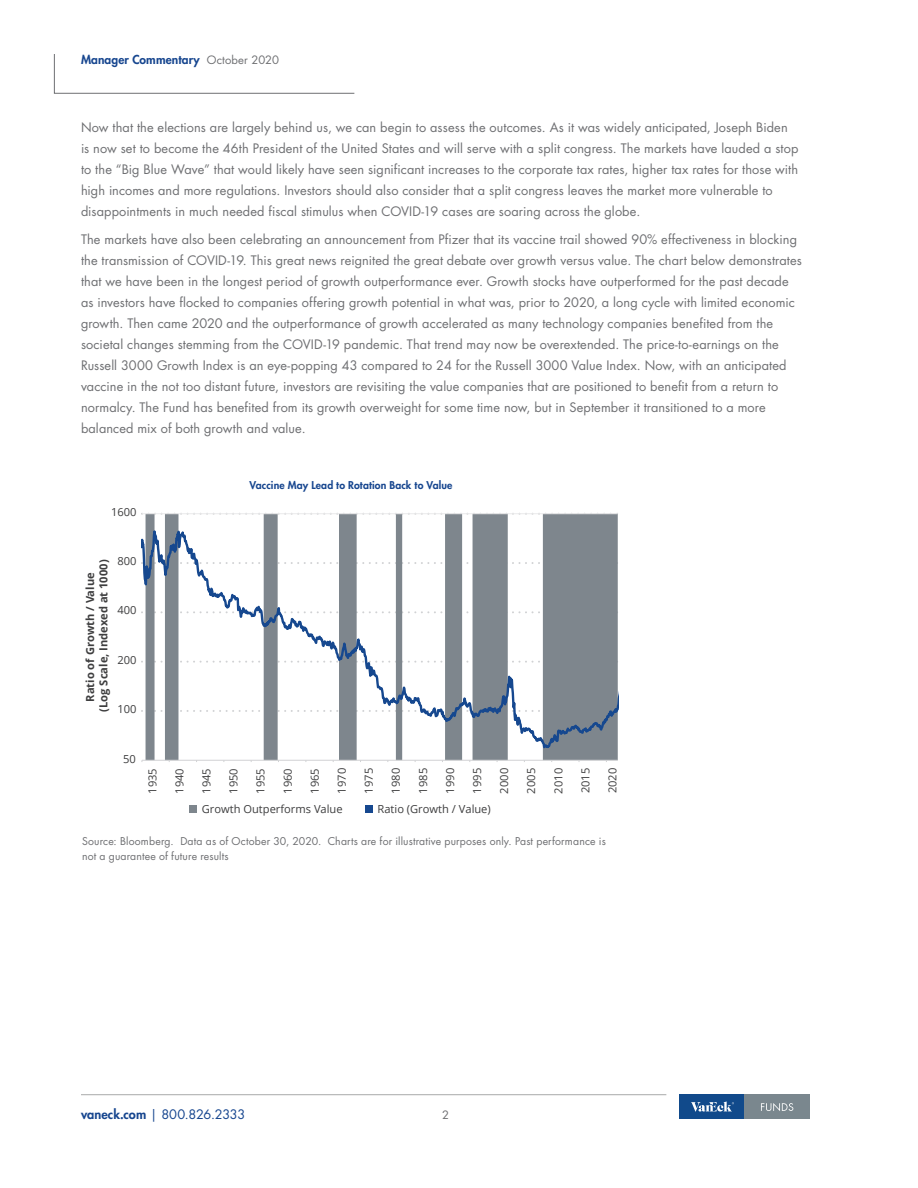
<style>
.page{position:relative;width:918px;height:1188px;background:#fff}
.page>*{position:absolute;margin:0;border:0;box-sizing:border-box;transform-origin:0 0}
.Blue_bullet__grey_te{font:12.75px/21px "Futura Std";letter-spacing:.01em;color:#6e6f72}
.t1{font:12.75px "Futura Std";letter-spacing:-.025em;color:#17468f}
.t2{font:800 12px "Futura Std";letter-spacing:.01em;color:#17468f}
.t3{font:11.25px "Futura Std";color:#6e6f72}
.t4{font:11.1px "Open Sans";letter-spacing:.005em;color:#3e3e3f}
.t5{font:700 11.1px/13.4px "Open Sans";color:#3e3e3f;text-align:center}
.Blue_bullet__grey_te-2{font:10.5px/15px "Futura Std";letter-spacing:.015em;color:#6e6f72}
.Chart_Title{font:800 10.5px "Futura Std";letter-spacing:.01em;color:#17468f}
.s1{font-weight:400;font-size:11.25px;color:#6e6f72}
.s2{font-weight:800}
</style>
<div class="page">
<svg style="left:54px;top:54px;width:301px;height:40px"></svg>
<hr style="left:81px;top:1094px;width:585px;height:1px;background:#b2b3b3">
<div style="left:680px;top:1094px;width:65px;height:25px;background:#114a8b"></div>
<div style="left:745px;top:1094px;width:65px;height:25px;background:#7a878e"></div>
<svg style="left:761px;top:1103px;width:32px;height:8px"></svg>
<svg style="left:691px;top:1101px;width:43px;height:11px"></svg>
<svg style="left:146px;top:755px;width:472px;height:5px"></svg>
<hr style="left:142px;top:513px;width:476px;height:1px;background:#eaeaeb">
<hr style="left:142px;top:760px;width:476px;height:1px;background:#d1d2d4">
<svg style="left:142px;top:514px;width:476px;height:241px"></svg>
<div style="left:189px;top:805px;width:8px;height:8px;background:#7e868d"></div>
<div style="left:365px;top:805px;width:8px;height:8px;background:#16488f"></div>
<p class="t2" style="left:81px;top:52px;width:200px">Manager Commentary <span class="s1">October 2020</span></p>
<p class="Blue_bullet__grey_te" style="left:81px;top:117px;width:719px">Now that the elections are largely behind us, we can begin to assess the outcomes. As it was widely anticipated, Joseph Biden is now set to become the 46th President of the United States and will serve with a split congress. The markets have lauded a stop to the “Big Blue Wave” that would likely have seen significant increases to the corporate tax rates, higher tax rates for those with high incomes and more regulations. Investors should also consider that a split congress leaves the market more vulnerable to disappointments in much needed fiscal stimulus when COVID-19 cases are soaring across the globe.</p>
<p class="Blue_bullet__grey_te" style="left:81px;top:229px;width:723px">The markets have also been celebrating an announcement from Pfizer that its vaccine trail showed 90% effectiveness in blocking the transmission of COVID-19. This great news reignited the great debate over growth versus value. The chart below demonstrates that we have been in the longest period of growth outperformance ever. Growth stocks have outperformed for the past decade as investors have flocked to companies offering growth potential in what was, prior to 2020, a long cycle with limited economic growth. Then came 2020 and the outperformance of growth accelerated as many technology companies benefited from the societal changes stemming from the COVID-19 pandemic. That trend may now be overextended. The price-to-earnings on the Russell 3000 Growth Index is an eye-popping 43 compared to 24 for the Russell 3000 Value Index. Now, with an anticipated vaccine in the not too distant future, investors are revisiting the value companies that are positioned to benefit from a return to normalcy. The Fund has benefited from its growth overweight for some time now, but in September it transitioned to a more balanced mix of both growth and value.</p>
<p class="t4" style="left:111px;top:504px;width:27px">1600</p>
<p class="t4" style="left:117px;top:553px;width:21px">800</p>
<p class="t5" style="left:83px;top:712px;width:154px;rotate:-90deg">Ratio of Growth / Value (Log Scale, Indexed at 1000)</p>
<p class="t4" style="left:117px;top:603px;width:21px">400</p>
<p class="t4" style="left:117px;top:652px;width:21px">200</p>
<p class="t4" style="left:117px;top:701px;width:21px">100</p>
<p class="Chart_Title" style="left:250px;top:478px;width:204px">Vaccine May Lead to Rotation Back to Value</p>
<p class="t4" style="left:123px;top:751px;width:14px">50</p>
<p class="t4" style="left:145px;top:794px;width:27px;rotate:-90deg">1935</p>
<p class="t4" style="left:172px;top:794px;width:27px;rotate:-90deg">1940</p>
<p class="t4" style="left:199px;top:794px;width:27px;rotate:-90deg">1945</p>
<p class="t4" style="left:226px;top:794px;width:27px;rotate:-90deg">1950</p>
<p class="t4" style="left:253px;top:794px;width:27px;rotate:-90deg">1955</p>
<p class="t4" style="left:280px;top:794px;width:27px;rotate:-90deg">1960</p>
<p class="t4" style="left:307px;top:794px;width:27px;rotate:-90deg">1965</p>
<p class="t4" style="left:334px;top:794px;width:27px;rotate:-90deg">1970</p>
<p class="t4" style="left:361px;top:794px;width:27px;rotate:-90deg">1975</p>
<p class="t4" style="left:388px;top:794px;width:27px;rotate:-90deg">1980</p>
<p class="t4" style="left:415px;top:794px;width:27px;rotate:-90deg">1985</p>
<p class="t4" style="left:442px;top:794px;width:27px;rotate:-90deg">1990</p>
<p class="t4" style="left:470px;top:794px;width:27px;rotate:-90deg">1995</p>
<p class="t4" style="left:497px;top:794px;width:27px;rotate:-90deg">2000</p>
<p class="t4" style="left:524px;top:794px;width:27px;rotate:-90deg">2005</p>
<p class="t4" style="left:551px;top:794px;width:27px;rotate:-90deg">2010</p>
<p class="t4" style="left:578px;top:793px;width:27px;rotate:-90deg">2015</p>
<p class="t4" style="left:605px;top:793px;width:27px;rotate:-90deg">2020</p>
<p class="t4" style="left:202px;top:801px;width:142px">Growth Outperforms Value</p>
<p class="t4" style="left:378px;top:801px;width:115px">Ratio (Growth / Value)</p>
<p class="Blue_bullet__grey_te-2" style="left:82px;top:833px;width:525px">Source: Bloomberg. Data as of October 30, 2020. Charts are for illustrative purposes only. Past performance is not a guarantee of future results</p>
<p class="t1" style="left:81px;top:1106px;width:166px"><span class="s2">vaneck.com</span> | 800.826.2333</p>
<p class="t3" style="left:442px;top:1108px;width:8px">2</p>
</div>
